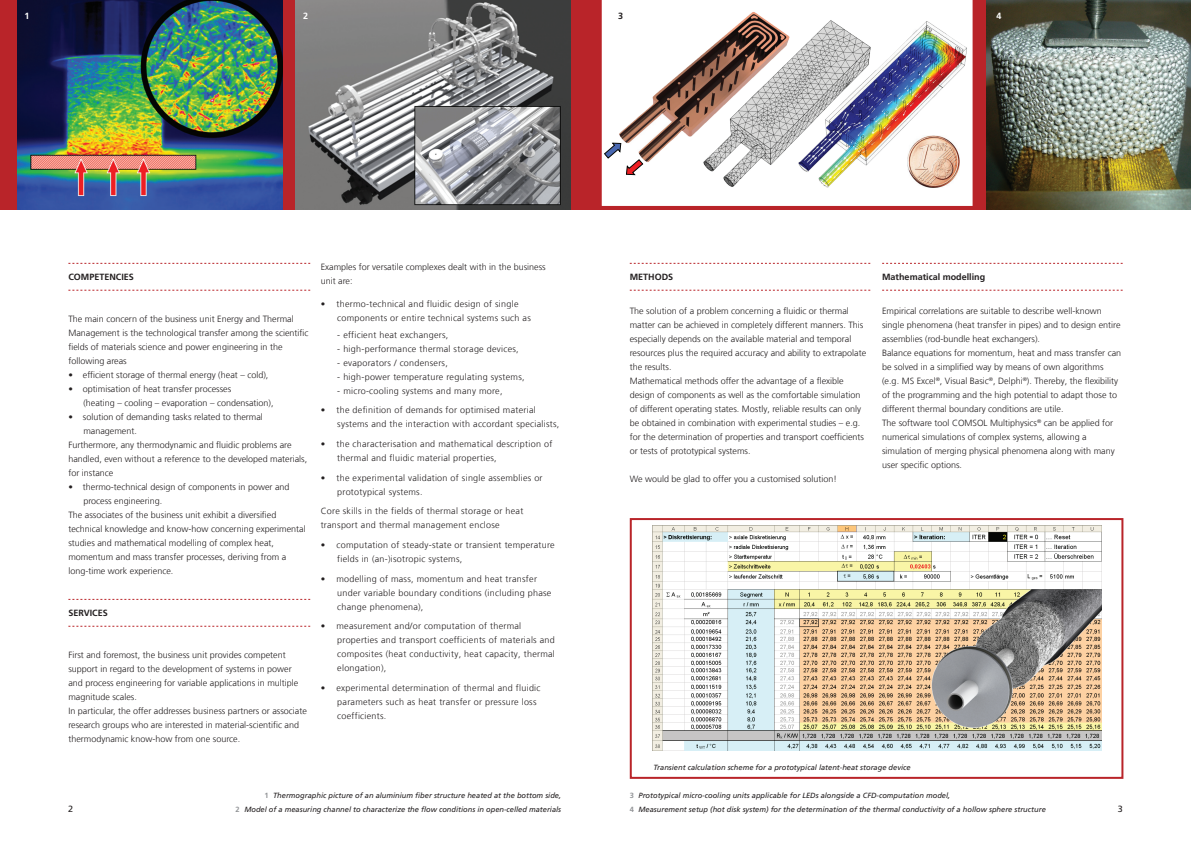
<style>
.page{position:relative;width:1191px;height:842px;background:#fff}
.page>*{position:absolute;margin:0;border:0;box-sizing:border-box;transform-origin:0 0}
.t1{font:300 9px/14px "Frutiger LT Com";color:#231f20}
.t2{font:300 9px/14px "Frutiger LT Com";letter-spacing:.03em;color:#231f20}
.t3{font:700 9px "Frutiger LT Com";color:#231f20}
.t4{font:700 9px "Frutiger LT Com";color:#fff}
.t5{font:9px "Frutiger LT Com";color:#231f20}
.t6{font:italic 7.5px/14px "Frutiger LT Com";color:#231f20}
.s1{font-weight:700;font-style:normal;color:#939598}
</style>
<div class="page">
<div style="left:0;top:0;width:1191px;height:210px;background:#b92429"></div>
<svg style="left:68px;top:263px;width:242px;height:1px"></svg>
<svg style="left:68px;top:290px;width:242px;height:1px"></svg>
<svg style="left:68px;top:599px;width:242px;height:1px"></svg>
<svg style="left:68px;top:626px;width:242px;height:1px"></svg>
<svg style="left:630px;top:263px;width:165px;height:1px"></svg>
<svg style="left:630px;top:290px;width:240px;height:1px"></svg>
<svg style="left:967px;top:263px;width:155px;height:1px"></svg>
<svg style="left:882px;top:290px;width:240px;height:1px"></svg>
<img style="left:986px;top:0;width:205px;height:210px">
<img style="left:18px;top:0;width:265px;height:210px">
<img style="left:295px;top:0;width:276px;height:210px">
<svg style="left:601px;top:0;width:372px;height:206px"></svg>
<img style="left:652px;top:526px;width:449px;height:224px">
<div style="left:630px;top:518px;width:493px;height:261px;border:2px solid #b92429"></div>
<img style="left:796px;top:0;width:171px;height:264px">
<img style="left:618px;top:0;width:172px;height:206px">
<svg style="left:604px;top:142px;width:39px;height:33px"></svg>
<img style="left:907px;top:135px;width:52px;height:52px">
<p class="t4" style="left:25px;top:10px;width:7px">1</p>
<p class="t4" style="left:303px;top:10px;width:7px">2</p>
<p class="t3" style="left:618px;top:10px;width:7px">3</p>
<p class="t4" style="left:996px;top:10px;width:7px">4</p>
<p class="t3" style="left:68px;top:272px;width:67px">COM PETENCIES</p>
<p class="t1" style="left:68px;top:312px;width:241px">The main concern of the business unit Energy and Thermal Management is the technological transfer among the scientific fields of materials science and power engineering in the following areas</p>
<p class="t1" style="left:68px;top:368px;width:201px">• efficient storage of thermal energy (heat – cold),</p>
<p class="t1" style="left:83px;top:382px;width:192px;text-indent:-15px">• optimisation of heat transfer processes<br>(heating – cooling – evaporation – condensation),</p>
<p class="t1" style="left:68px;top:410px;width:196px">• solution of demanding tasks related to thermal</p>
<p class="t1" style="left:83px;top:424px;width:55px">management.</p>
<p class="t1" style="left:68px;top:438px;width:225px">Furthermore, any thermodynamic and fluidic problems are</p>
<p class="t1" style="left:68px;top:452px;width:240px">handled, even without a reference to the developed materials,</p>
<p class="t1" style="left:68px;top:466px;width:46px">for instance</p>
<p class="t1" style="left:68px;top:480px;width:223px">• thermo-technical design of components in power and</p>
<p class="t1" style="left:83px;top:494px;width:80px">process engineering.</p>
<p class="t1" style="left:68px;top:508px;width:209px">The associates of the business unit exhibit a diversified</p>
<p class="t1" style="left:68px;top:522px;width:239px">technical knowledge and know-how concerning experimental</p>
<p class="t1" style="left:68px;top:536px;width:207px">studies and mathematical modelling of complex heat,</p>
<p class="t1" style="left:68px;top:550px;width:219px">momentum and mass transfer processes, deriving from a</p>
<p class="t1" style="left:68px;top:564px;width:107px">long-time work experience.</p>
<p class="t3" style="left:68px;top:608px;width:41px">SERVICES</p>
<p class="t1" style="left:68px;top:648px;width:240px">First and foremost, the business unit provides competent support in regard to the development of systems in power and process engineering for variable applications in multiple magnitude scales.<br>In particular, the offer addresses business partners or associate research groups who are interested in material-scientific and thermodynamic know-how from one source.</p>
<p class="t1" style="left:321px;top:260px;width:227px">Examples for versatile complexes dealt with in the business unit are:</p>
<p class="t2" style="left:337px;top:297px;width:195px;text-indent:-17px">• thermo-technical and fluidic design of single components or entire technical systems such as</p>
<p class="t2" style="left:337px;top:328px;width:113px">- efficient heat exchangers,</p>
<p class="t2" style="left:337px;top:342px;width:183px">- high-performance thermal storage devices,</p>
<p class="t2" style="left:337px;top:356px;width:112px">- evaporators / condensers,</p>
<p class="t2" style="left:337px;top:370px;width:189px">- high-power temperature regulating systems,</p>
<p class="t2" style="left:337px;top:384px;width:167px">- micro-cooling systems and many more,</p>
<p class="t2" style="left:337px;top:403px;width:223px;text-indent:-17px">• the definition of demands for optimised material systems and the interaction with accordant specialists,</p>
<p class="t2" style="left:337px;top:437px;width:216px;text-indent:-17px">• the characterisation and mathematical description of thermal and fluidic material properties,</p>
<p class="t2" style="left:337px;top:471px;width:207px;text-indent:-17px">• the experimental validation of single assemblies or prototypical systems.</p>
<p class="t2" style="left:321px;top:504px;width:204px">Core skills in the fields of thermal storage or heat transport and thermal management enclose</p>
<p class="t2" style="left:337px;top:538px;width:219px;text-indent:-17px">• computation of steady-state or transient temperature fields in (an-)isotropic systems,</p>
<p class="t2" style="left:337px;top:572px;width:216px;text-indent:-17px">• modelling of mass, momentum and heat transfer under variable boundary conditions (including phase change phenomena),</p>
<p class="t2" style="left:337px;top:619px;width:219px;text-indent:-17px">• measurement and/or computation of thermal properties and transport coefficients of materials and composites (heat conductivity, heat capacity, thermal elongation),</p>
<p class="t2" style="left:337px;top:681px;width:205px;text-indent:-17px">• experimental determination of thermal and fluidic parameters such as heat transfer or pressure loss coefficients.</p>
<p class="t3" style="left:630px;top:272px;width:16px">metho</p>
<p class="t3" style="left:662px;top:272px;width:12px">ds</p>
<p class="t1" style="left:630px;top:304px;width:238px">The solution of a problem concerning a fluidic or thermal matter can be achieved in completely different manners. This especially depends on the available material and temporal resources plus the required accuracy and ability to extrapolate the results.<br>Mathematical methods offer the advantage of a flexible design of components as well as the comfortable simulation of different operating states. Mostly, reliable results can only be obtained in combination with experimental studies – e.g. for the determination of properties and transport coefficients or tests of prototypical systems.</p>
<p class="t1" style="left:630px;top:472px;width:209px">We would be glad to offer you a customised solution!</p>
<p class="t3" style="left:882px;top:272px;width:105px">Mathematical modelling</p>
<p class="t1" style="left:882px;top:304px;width:241px">Empirical correlations are suitable to describe well-known single phenomena (heat transfer in pipes) and to design entire assemblies (rod-bundle heat exchangers).<br>Balance equations for momentum, heat and mass transfer can be solved in a simplified way by means of own algorithms (e.g. MS Excel<sup>®</sup>, Visual Basic<sup>®</sup>, Delphi<sup>®</sup>). Thereby, the flexibility of the programming and the high potential to adapt those to different thermal boundary conditions are utile.<br>The software tool COMSOL Multiphysics<sup>®</sup> can be applied for numerical simulations of complex systems, allowing a simulation of merging physical phenomena along with many user specific options.</p>
<p class="t6" style="left:653px;top:760px;width:259px">Transient calculation scheme for a prototypical latent-heat storage device</p>
<p class="t6" style="left:236px;top:788px;width:327px;text-align:right"><span class="s1">1</span> Thermographic picture of an aluminium fiber structure heated at the bottom side,<br><span class="s1">2</span> Model of a measuring channel to characterize the flow conditions in open-celled materials</p>
<p class="t6" style="left:630px;top:788px;width:417px"><span class="s1">3</span> Prototypical micro-cooling units applicable for LEDs alongside a CFD-computation model,<br><span class="s1">4</span> Measurement setup (hot disk system) for the determination of the thermal conductivity of a hollow sphere structure</p>
<p class="t5" style="left:68px;top:804px;width:7px">2</p>
<p class="t5" style="left:1118px;top:804px;width:7px">3</p>
</div>
